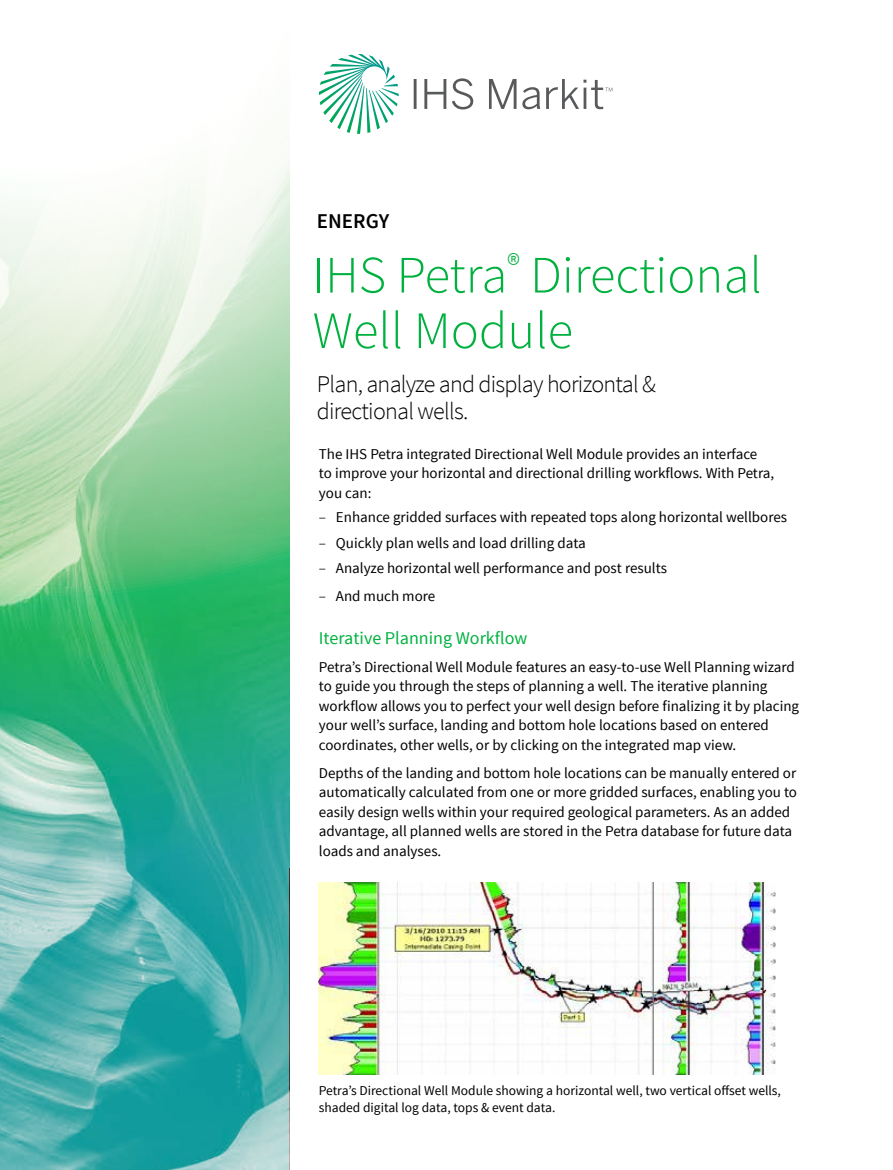
<style>
.page{position:relative;width:893px;height:1170px;background:#fff}
.page>*{position:absolute;margin:0;border:0;box-sizing:border-box;transform-origin:0 0}
.t1{font:300 52.5px/55.5px "Source Sans Pro";color:#00b140}
.t2{font:300 24px/27px "Source Sans Pro";letter-spacing:-.03em;color:#000}
.t3{font:600 21px "Source Sans Pro";color:#000}
.t4{font:18px "Source Sans Pro";color:#00b140}
.t5{font:15px/19.5px "Source Sans Pro";color:#000}
.t6{font:13.5px/16.5px "Source Sans Pro";color:#000}
.s1{font-weight:300}
</style>
<div class="page">
<img style="left:319px;top:882px;width:457px;height:191px">
<svg style="left:0;top:867px;width:289px;height:302px;background:#48adad"></svg>
<svg style="left:0;top:161px;width:289px;height:706px;background:#8bcfab"></svg>
<svg style="left:319px;top:54px;width:80px;height:80px"></svg>
<svg style="left:414px;top:79px;width:3px;height:30px"></svg>
<svg style="left:424px;top:79px;width:22px;height:30px"></svg>
<svg style="left:452px;top:78px;width:21px;height:31px"></svg>
<svg style="left:489px;top:79px;width:51px;height:30px"></svg>
<svg style="left:546px;top:79px;width:66px;height:30px"></svg>
<h3 class="t3" style="left:317px;top:208px;width:74px">ENERGY</h3>
<h1 class="t1" style="left:313px;top:247px;width:451px">IHS Petra<sup>®</sup> Directional<br>Well Module</h1>
<h2 class="t2" style="left:317px;top:371px;width:341px">Plan, analyze and display horizontal &amp; directional wells.</h2>
<p class="t5" style="left:319px;top:444px;width:457px">The IHS Petra integrated Directional Well Module provides an interface<br>to improve your horizontal and directional drilling workflows. With Petra, you can:</p>
<p class="t5" style="left:319px;top:504px;width:470px;line-height:25.8px"><span class="s1">‒</span> Enhance gridded surfaces with repeated tops along horizontal wellbores <span class="s1">‒</span> Quickly plan wells and load drilling data<br><span class="s1">‒</span> Analyze horizontal well performance and post results</p>
<p class="t5" style="left:319px;top:586px;width:118px"><span class="s1">‒</span> And much more</p>
<p class="t4" style="left:319px;top:626px;width:210px">Iterative Planning Workflow</p>
<p class="t5" style="left:319px;top:657px;width:482px">Petra’s Directional Well Module features an easy-to-use Well Planning wizard to guide you through the steps of planning a well. The iterative planning workflow allows you to perfect your well design before finalizing it by placing your well’s surface, landing and bottom hole locations based on entered coordinates, other wells, or by clicking on the integrated map view.</p>
<p class="t5" style="left:319px;top:763px;width:480px">Depths of the landing and bottom hole locations can be manually entered or automatically calculated from one or more gridded surfaces, enabling you to easily design wells within your required geological parameters. As an added advantage, all planned wells are stored in the Petra database for future data loads and analyses.</p>
<p class="t6" style="left:319px;top:1082px;width:464px">Petra’s Directional Well Module showing a horizontal well, two vertical offset wells, shaded digital log data, tops &amp; event data.</p>
</div>
